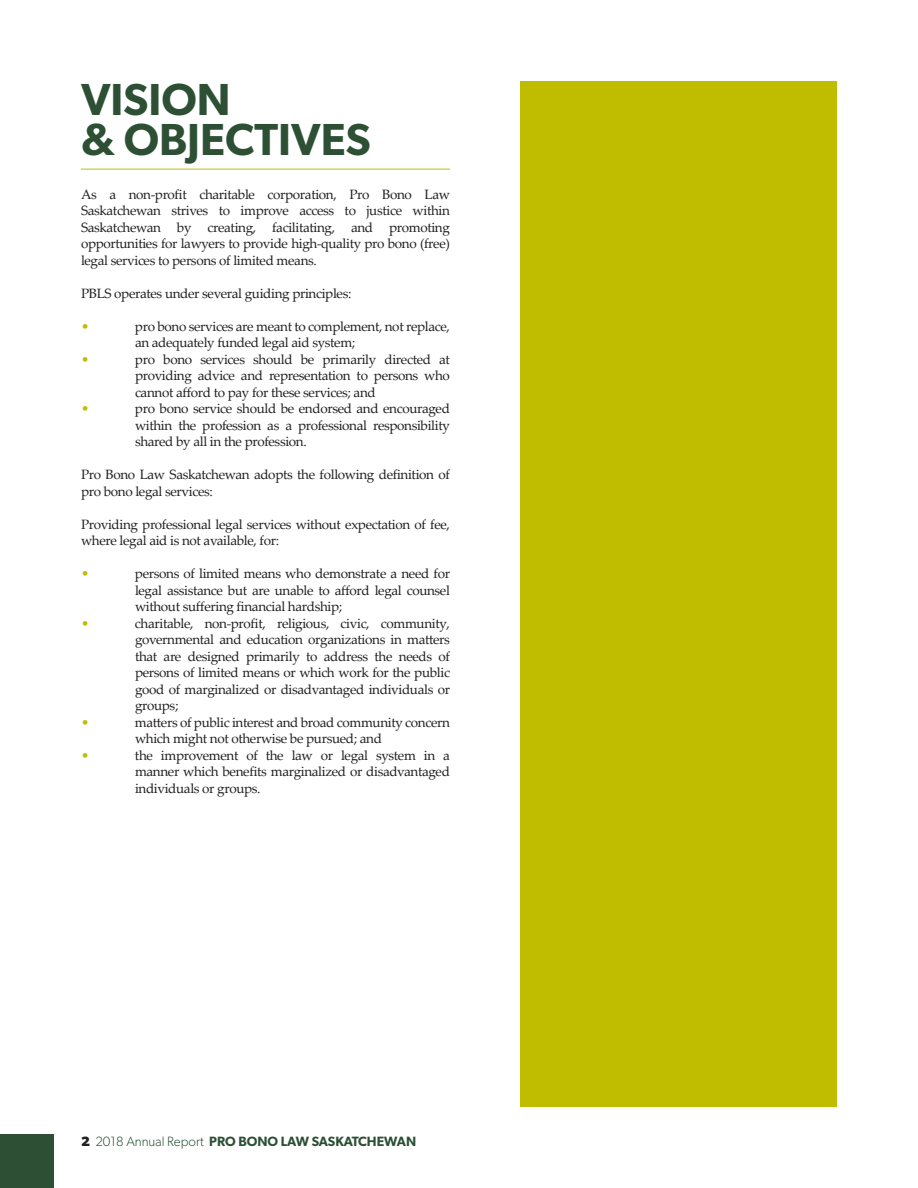
<style>
.page{position:relative;width:918px;height:1188px;background:#fff}
.page>*{position:absolute;margin:0;border:0;box-sizing:border-box;transform-origin:0 0}
.Inside_Address{font:600 45px/40.5px "Gibson";color:#2d5035}
.Inside_Address-2{font:13.5px/16.5px "Palatino Linotype";letter-spacing:-.025em;color:#231f20;text-align:justify}
.t1{font:600 13.5px "Gibson";color:#2d5035}
.Inside_Address-3{font:13.5px "Palatino Linotype";color:#c0bc00}
.s1{font-weight:700;color:#231f20}
.s2{font-weight:300}
</style>
<div class="page">
<div style="left:0;top:1134px;width:54px;height:54px;background:#2d5035"></div>
<hr style="left:81px;top:169px;width:369px;height:1px;background:#c0bc00">
<div style="left:521px;top:81px;width:316px;height:1026px;background:#c0bc00"></div>
<p class="Inside_Address" style="left:81px;top:78px;width:291px">VISION<br>&amp; OBJECTIVES</p>
<p class="Inside_Address-2" style="left:81px;top:185px;width:371px">As a non-profit charitable corporation, Pro Bono Law Saskatchewan strives to improve access to justice within Saskatchewan by creating, facilitating, and promoting opportunities for lawyers to provide high-quality pro bono (free) legal services to persons of limited means.</p>
<p class="Inside_Address-2" style="left:81px;top:284px;width:272px">PBLS operates under several guiding principles:</p>
<p class="Inside_Address-3" style="left:81px;top:317px;width:10px">•</p>
<p class="Inside_Address-2" style="left:135px;top:317px;width:317px">pro bono services are meant to complement, not replace, an adequately funded legal aid system;</p>
<p class="Inside_Address-3" style="left:81px;top:350px;width:10px">•</p>
<p class="Inside_Address-2" style="left:135px;top:350px;width:317px">pro bono services should be primarily directed at providing advice and representation to persons who cannot afford to pay for these services; and</p>
<p class="Inside_Address-3" style="left:81px;top:399px;width:10px">•</p>
<p class="Inside_Address-2" style="left:135px;top:400px;width:317px">pro bono service should be endorsed and encouraged within the profession as a professional responsibility shared by all in the profession.</p>
<p class="Inside_Address-2" style="left:81px;top:466px;width:371px">Pro Bono Law Saskatchewan adopts the following definition of pro bono legal services:</p>
<p class="Inside_Address-2" style="left:81px;top:515px;width:371px">Providing professional legal services without expectation of fee, where legal aid is not available, for:</p>
<p class="Inside_Address-3" style="left:81px;top:564px;width:10px">•</p>
<p class="Inside_Address-2" style="left:135px;top:565px;width:317px">persons of limited means who demonstrate a need for legal assistance but are unable to afford legal counsel without suffering financial hardship;</p>
<p class="Inside_Address-3" style="left:81px;top:614px;width:10px">•</p>
<p class="Inside_Address-2" style="left:135px;top:614px;width:317px">charitable, non-profit, religious, civic, community, governmental and education organizations in matters that are designed primarily to address the needs of persons of limited means or which work for the public good of marginalized or disadvantaged individuals or groups;</p>
<p class="Inside_Address-3" style="left:81px;top:713px;width:10px">•</p>
<p class="Inside_Address-2" style="left:135px;top:713px;width:317px">matters of public interest and broad community concern which might not otherwise be pursued; and</p>
<p class="Inside_Address-3" style="left:81px;top:746px;width:10px">•</p>
<p class="Inside_Address-2" style="left:135px;top:746px;width:317px">the improvement of the law or legal system in a manner which benefits marginalized or disadvantaged individuals or groups.</p>
<p class="t1" style="left:81px;top:1134px;width:337px"><span class="s1">2</span> <span class="s2">2018 Annual Report</span> PRO BONO LAW SASKATCHEWAN</p>
</div>
